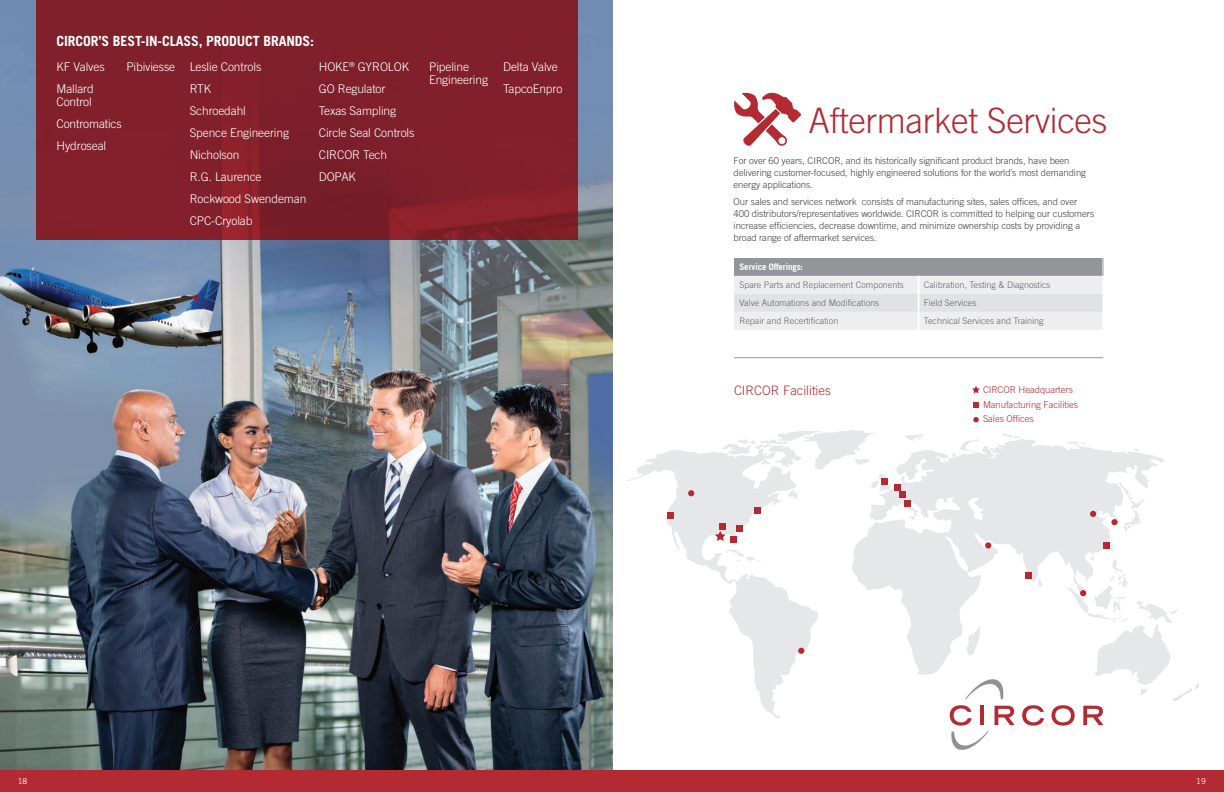
<style>
.page{position:relative;width:1224px;height:792px;background:#fff}
.page>*{position:absolute;margin:0;border:0;box-sizing:border-box;transform-origin:0 0}
.t1{font:300 35px "Trade Gothic LT Std";letter-spacing:-.01em;color:#b32a33}
.t2{font:700 14px "Trade Gothic LT Std";letter-spacing:-.01em;color:#fff}
.Red_Sub_Header{font:300 13px "Trade Gothic LT Std";color:#b32a33}
.t3{font:300 12px/13px "Trade Gothic LT Std";letter-spacing:-.01em;color:#fff}
.Body{font:300 9.5px/12px "Trade Gothic LT Std";letter-spacing:-.005em;color:#3e3e3f}
.Body-2{font:300 9.5px "Trade Gothic LT Std";letter-spacing:-.005em;color:#b32a33}
.t4{font:300 9px "Trade Gothic LT Std";color:#636366}
.t5{font:700 9px "Trade Gothic LT Std";letter-spacing:-.015em;color:#fff}
.t6{font:8px "Trade Gothic LT Std";color:#fff}
</style>
<div class="page">
<img style="left:0;top:0;width:613px;height:770px">
<div style="left:36px;top:0;width:541px;height:240px;background:#81202b"></div>
<svg style="left:627px;top:450px;width:153px;height:269px"></svg>
<svg style="left:1021px;top:439px;width:143px;height:148px;fill:#e6e7e9"></svg>
<svg style="left:1133px;top:449px;width:6px;height:2px"></svg>
<div style="left:0;top:770px;width:1224px;height:22px;background:#b32a33"></div>
<svg style="left:951px;top:732px;width:37px;height:18px"></svg>
<svg style="left:950px;top:705px;width:22px;height:21px"></svg>
<hr style="left:981px;top:706px;width:3px;height:19px;background:#b32a33">
<svg style="left:995px;top:706px;width:20px;height:19px"></svg>
<svg style="left:1022px;top:705px;width:22px;height:21px"></svg>
<div style="left:1111px;top:519px;width:7px;height:6px;background:#b32a33;border-radius:50%"></div>
<svg style="left:1090px;top:511px;width:6px;height:6px"></svg>
<svg style="left:1051px;top:545px;width:148px;height:181px"></svg>
<svg style="left:688px;top:490px;width:6px;height:6px"></svg>
<svg style="left:668px;top:512px;width:6px;height:6px"></svg>
<div style="left:1025px;top:572px;width:6px;height:7px;background:#b32a33"></div>
<div style="left:1103px;top:542px;width:6px;height:7px;background:#b32a33"></div>
<svg style="left:715px;top:430px;width:306px;height:269px"></svg>
<svg style="left:972px;top:386px;width:8px;height:7px"></svg>
<svg style="left:973px;top:402px;width:6px;height:6px"></svg>
<svg style="left:973px;top:417px;width:6px;height:5px"></svg>
<svg style="left:734px;top:258px;width:370px;height:72px"></svg>
<svg style="left:734px;top:92px;width:67px;height:54px"></svg>
<hr style="left:734px;top:357px;width:369px;height:1px;background:#939598">
<p class="t2" style="left:57px;top:33px;width:259px">CIRCOR’S BEST-IN-CLASS, PRODUCT BRANDS:</p>
<p class="t3" style="left:57px;top:60px;width:50px">KF Valves</p>
<p class="t3" style="left:57px;top:82px;width:39px">Mallard<br>Control</p>
<p class="t3" style="left:57px;top:117px;width:67px">Contromatics</p>
<p class="t3" style="left:57px;top:139px;width:51px">Hydroseal</p>
<p class="t3" style="left:319px;top:60px;width:92px">HOKE<sup>®</sup> GYROLOK</p>
<p class="t3" style="left:319px;top:82px;width:68px">GO Regulator</p>
<p class="t3" style="left:319px;top:104px;width:79px">Texas Sampling</p>
<p class="t3" style="left:319px;top:126px;width:97px">Circle Seal Controls</p>
<p class="t3" style="left:319px;top:148px;width:70px">CIRCOR Tech</p>
<p class="t3" style="left:319px;top:170px;width:39px">DOPAK</p>
<p class="t3" style="left:126px;top:60px;width:50px">Pibiviesse</p>
<p class="t3" style="left:190px;top:60px;width:73px">Leslie Controls</p>
<p class="t3" style="left:190px;top:82px;width:23px">RTK</p>
<p class="t3" style="left:190px;top:104px;width:58px">Schroedahl</p>
<p class="t3" style="left:190px;top:126px;width:101px">Spence Engineering</p>
<p class="t3" style="left:190px;top:148px;width:51px">Nicholson</p>
<p class="t3" style="left:190px;top:170px;width:73px">R.G. Laurence</p>
<p class="t3" style="left:190px;top:192px;width:118px">Rockwood Swendeman</p>
<p class="t3" style="left:190px;top:214px;width:64px">CPC-Cryolab</p>
<p class="t3" style="left:429px;top:60px;width:60px">Pipeline<br>Engineering</p>
<p class="t3" style="left:503px;top:60px;width:56px">Delta Valve</p>
<p class="t3" style="left:503px;top:82px;width:61px">TapcoEnpro</p>
<p class="t1" style="left:809px;top:100px;width:300px">Aftermarket Services</p>
<p class="Body" style="left:734px;top:155px;width:354px">For over 60 years, CIRCOR, and its historically significant product brands, have been delivering customer-focused, highly engineered solutions for the world’s most demanding energy applications.</p>
<p class="Body" style="left:734px;top:195px;width:362px">Our sales and services network consists of manufacturing sites, sales offices, and over 400 distributors/representatives worldwide. CIRCOR is committed to helping our customers increase efficiencies, decrease downtime, and minimize ownership costs by providing a broad range of aftermarket services.</p>
<p class="t5" style="left:739px;top:261px;width:65px">Service Offerings:</p>
<p class="t4" style="left:739px;top:280px;width:166px">Spare Parts and Replacement Components</p>
<p class="t4" style="left:924px;top:280px;width:128px">Calibration, Testing &amp; Diagnostics</p>
<p class="t4" style="left:739px;top:298px;width:141px">Valve Automations and Modifications</p>
<p class="t4" style="left:924px;top:298px;width:54px">Field Services</p>
<p class="t4" style="left:739px;top:316px;width:101px">Repair and Recertification</p>
<p class="t4" style="left:924px;top:316px;width:121px">Technical Services and Training</p>
<p class="Red_Sub_Header" style="left:734px;top:383px;width:98px">CIRCOR Facilities</p>
<p class="Body-2" style="left:983px;top:384px;width:91px">CIRCOR Headquarters</p>
<p class="Body-2" style="left:983px;top:399px;width:96px">Manufacturing Facilities</p>
<p class="Body-2" style="left:983px;top:413px;width:52px">Sales Offices</p>
<p class="t6" style="left:18px;top:776px;width:11px">18</p>
<p class="t6" style="left:1196px;top:776px;width:11px">19</p>
</div>
